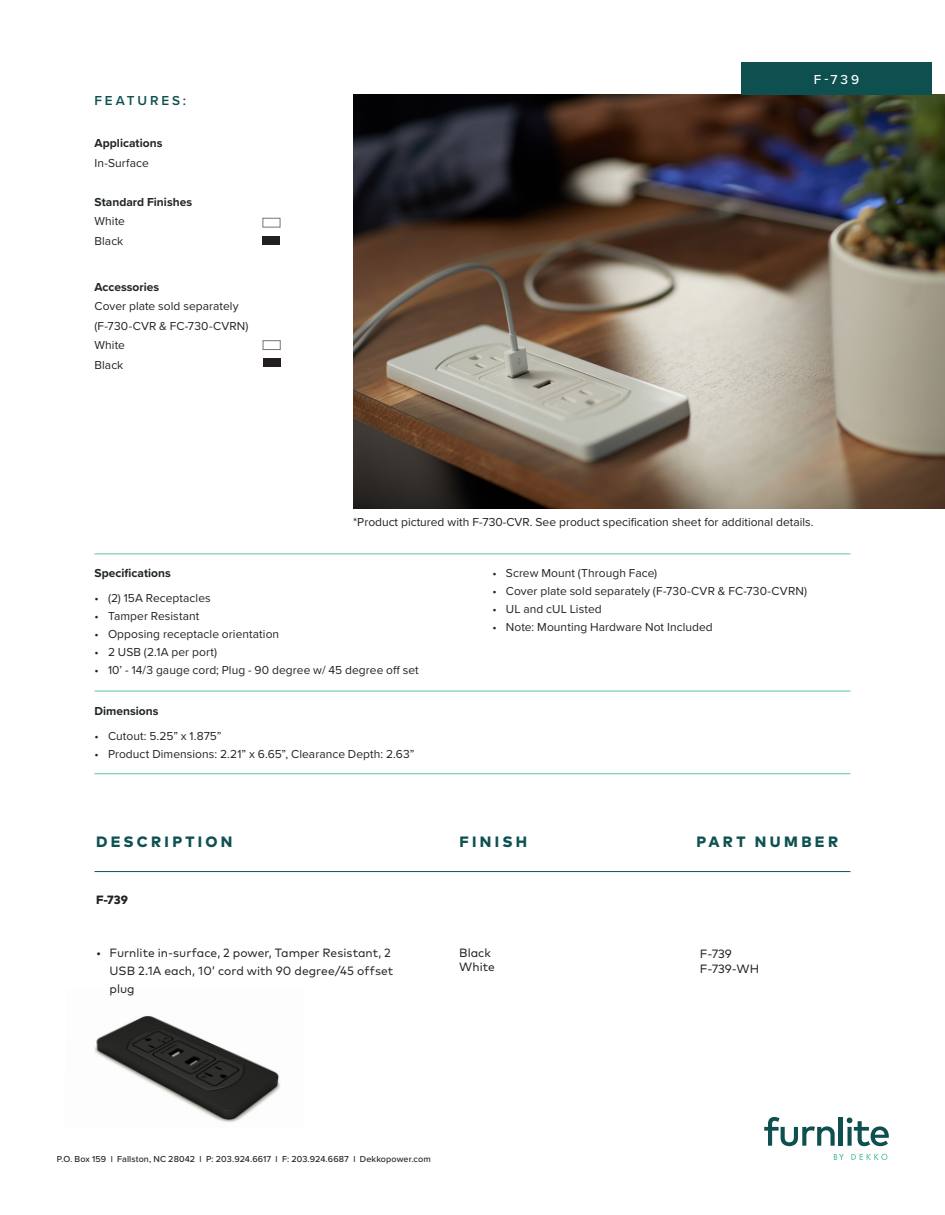
<style>
.page{position:relative;width:945px;height:1215px;background:#fff}
.page>*{position:absolute;margin:0;border:0;box-sizing:border-box;transform-origin:0 0}
.t1{font:800 15px "Mark OT";letter-spacing:.22em;color:#0f5151}
.t2{font:600 13.5px "Proxima Nova";letter-spacing:.215em;color:#0e5050}
.t3{font:500 13.5px "Proxima Nova";color:#fff}
.t4{font:12px "Proxima Nova";letter-spacing:.005em;color:#202525}
.t5{font:12px/18px "Mark OT";letter-spacing:.005em;color:#202525}
.t6{font:12px "Proxima Nova";color:#231f20}
.t7{font:700 12px "Proxima Nova";color:#202525}
.t8{font:12px "Mark OT";color:#231f20}
.t9{font:800 12px "Mark OT";color:#231f20}
.t10{font:500 9px "Proxima Nova";letter-spacing:.01em;color:#202525}
</style>
<div class="page">
<img style="left:353px;top:94px;width:592px;height:414px">
<hr style="left:94px;top:554px;width:756px;height:1px;background:#5dc3ad">
<hr style="left:94px;top:691px;width:756px;height:1px;background:#5dc3ad">
<hr style="left:94px;top:773px;width:756px;height:1px;background:#5dc3ad">
<div style="left:263px;top:218px;width:17px;height:9px;border:1px solid #757579"></div>
<div style="left:263px;top:236px;width:17px;height:9px;background:#231f20"></div>
<div style="left:741px;top:62px;width:191px;height:32px;background:#0e5050"></div>
<svg style="left:764px;top:1117px;width:71px;height:29px"></svg>
<hr style="left:839px;top:1117px;width:4px;height:29px;background:#0e5050">
<svg style="left:847px;top:1118px;width:42px;height:28px"></svg>
<svg style="left:851px;top:1154px;width:37px;height:6px"></svg>
<svg style="left:834px;top:1154px;width:10px;height:6px"></svg>
<img style="left:94px;top:1016px;width:187px;height:107px">
<div style="left:263px;top:340px;width:17px;height:10px;border:1px solid #757579"></div>
<div style="left:263px;top:358px;width:17px;height:9px;background:#231f20"></div>
<hr style="left:94px;top:871px;width:756px;height:1px;background:#0f5151">
<p class="t2" style="left:94px;top:91px;width:93px">FEATURES:</p>
<p class="t7" style="left:94px;top:134px;width:69px">Applications</p>
<p class="t4" style="left:94px;top:154px;width:56px">In-Surface</p>
<p class="t7" style="left:94px;top:193px;width:99px">Standard Finishes</p>
<p class="t4" style="left:94px;top:212px;width:32px">White</p>
<p class="t4" style="left:94px;top:232px;width:30px">Black</p>
<p class="t7" style="left:94px;top:278px;width:66px">Accessories</p>
<p class="t4" style="left:94px;top:297px;width:146px">Cover plate sold separately</p>
<p class="t4" style="left:94px;top:317px;width:156px">(F-730-CVR &amp; FC-730-CVRN)</p>
<p class="t4" style="left:94px;top:336px;width:32px">White</p>
<p class="t4" style="left:94px;top:356px;width:30px">Black</p>
<p class="t3" style="left:814px;top:70px;width:47px">F-739</p>
<p class="t6" style="left:353px;top:513px;width:462px">*Product pictured with F-730-CVR. See product specification sheet for additional details.</p>
<p class="t7" style="left:94px;top:564px;width:78px">Specifications</p>
<p class="t4" style="left:94px;top:589px;width:118px">• (2) 15A Receptacles</p>
<p class="t4" style="left:94px;top:607px;width:106px">• Tamper Resistant</p>
<p class="t4" style="left:94px;top:625px;width:186px">• Opposing receptacle orientation</p>
<p class="t4" style="left:94px;top:643px;width:124px">• 2 USB (2.1A per port)</p>
<p class="t4" style="left:94px;top:661px;width:326px">• 10’ - 14/3 gauge cord; Plug - 90 degree w/ 45 degree off set</p>
<p class="t7" style="left:94px;top:702px;width:66px">Dimensions</p>
<p class="t4" style="left:94px;top:727px;width:129px">• Cutout: 5.25” x 1.875”</p>
<p class="t4" style="left:94px;top:745px;width:322px">• Product Dimensions: 2.21” x 6.65”, Clearance Depth: 2.63”</p>
<p class="t4" style="left:492px;top:564px;width:166px">• Screw Mount (Through Face)</p>
<p class="t4" style="left:492px;top:582px;width:316px">• Cover plate sold separately (F-730-CVR &amp; FC-730-CVRN)</p>
<p class="t4" style="left:492px;top:600px;width:111px">• UL and cUL Listed</p>
<p class="t4" style="left:492px;top:618px;width:222px">• Note: Mounting Hardware Not Included</p>
<p class="t1" style="left:96px;top:832px;width:138px">DESCRIPTION</p>
<p class="t1" style="left:459px;top:832px;width:69px">FINISH</p>
<p class="t1" style="left:696px;top:832px;width:143px">PART NUMBER</p>
<p class="t9" style="left:96px;top:892px;width:33px">F-739</p>
<p class="t5" style="left:110px;top:943px;width:285px;text-indent:-14px">• Furnlite in-surface, 2 power, Tamper Resistant, 2<br>USB 2.1A each, 10’ cord with 90 degree/45 offset plug</p>
<p class="t8" style="left:459px;top:945px;width:33px">Black</p>
<p class="t8" style="left:459px;top:959px;width:37px">White</p>
<p class="t10" style="left:57px;top:1152px;width:376px">P.O. Box 159 l Fallston, NC 28042 l P: 203.924.6617 l F: 203.924.6687 l Dekkopower.com</p>
<p class="t8" style="left:700px;top:946px;width:34px">F-739</p>
<p class="t8" style="left:700px;top:961px;width:61px">F-739-WH</p>
</div>
